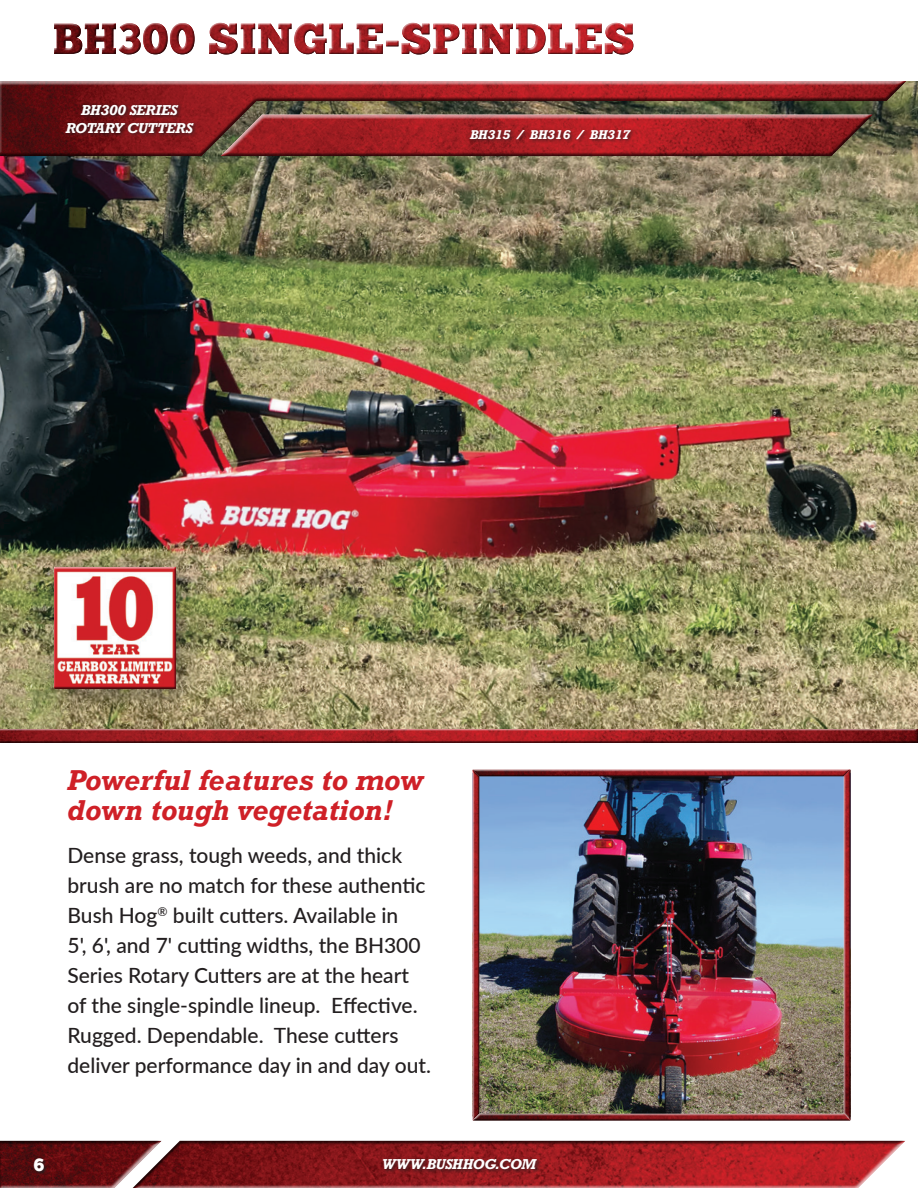
<style>
.page{position:relative;width:918px;height:1188px;background:#fff}
.page>*{position:absolute;margin:0;border:0;box-sizing:border-box;transform-origin:0 0}
.t1{font:italic 700 27px/30px "Rockwell";letter-spacing:-.005em;color:#cf2027}
.t2{font:500 21px/30px "Lato";color:#231f20}
.t3{font:18px "Chunk Five";color:#fff}
.t4{font:italic 700 13.5px/18px "Rockwell";letter-spacing:-.01em;color:#fff;text-align:center}
.t5{font:italic 700 13.5px/18px "Rockwell";letter-spacing:-.03em;color:#fff;text-align:center}
.t6{font:italic 700 12px "Rockwell";letter-spacing:-.01em;color:#fff}
</style>
<div class="page">
<div style="left:0;top:728px;width:918px;height:15px;background:#231f20;opacity:.75"></div>
<img style="left:0;top:81px;width:918px;height:648px">
<div style="left:472px;top:768px;width:381px;height:9px;background:#e7c3c4"></div>
<div style="left:471px;top:767px;width:9px;height:354px;background:#231f20;opacity:.75"></div>
<hr style="left:848px;top:767px;width:4px;height:354px;background:#231f20;opacity:.75">
<img style="left:472px;top:770px;width:378px;height:341px">
<div style="left:472px;top:1111px;width:380px;height:11px;background:#fff;opacity:.75"></div>
<hr style="left:472px;top:1118px;width:381px;height:4px;background:#231f20;opacity:.75">
<div style="left:36px;top:549px;width:167px;height:167px;background:#231f20;opacity:.5"></div>
<div style="left:53px;top:566px;width:125px;height:125px;background:#231f20;opacity:.75"></div>
<div style="left:0;top:1140px;width:908px;height:48px;background:#231f20;opacity:.75"></div>
<div style="left:34px;top:1159px;width:14px;height:16px;background:#231f20;opacity:.75"></div>
<div style="left:382px;top:1157px;width:160px;height:17px;background:#231f20;opacity:.75"></div>
<div style="left:0;top:79px;width:909px;height:79px;background:#231f20;opacity:.75"></div>
<div style="left:468px;top:128px;width:168px;height:15px;background:#231f20;opacity:.75"></div>
<div style="left:63px;top:103px;width:135px;height:34px;background:#231f20;opacity:.75"></div>
<div style="left:53px;top:22px;width:582px;height:33px;background:#231f20;opacity:.75"></div>
<p class="t5" style="left:80px;top:101px;width:101px">SHORT<br>DESCRIPTION</p>
<p class="t4" style="left:66px;top:101px;width:129px">BH300 SERIES<br>ROTARY CUTTERS</p>
<p class="t6" style="left:458px;top:127px;width:186px">MODEL / MODEL / MODEL</p>
<p class="t6" style="left:470px;top:127px;width:162px">BH315 / BH316 / BH317</p>
<p class="t1" style="left:68px;top:765px;width:358px">Powerful features to mow down tough vegetation!</p>
<p class="t2" style="left:68px;top:840px;width:365px">Dense grass, tough weeds, and thick brush are no match for these authentic Bush Hog<sup>®</sup> built cutters. Available in<br>5', 6', and 7' cutting widths, the BH300<br>Series Rotary Cutters are at the heart of the single-spindle lineup. Effective.<br>Rugged. Dependable. These cutters deliver performance day in and day out.</p>
<p class="t3" style="left:34px;top:1156px;width:12px">6</p>
<p class="t4" style="left:382px;top:1155px;width:156px">WWW.BUSHHOG.COM</p>
</div>
